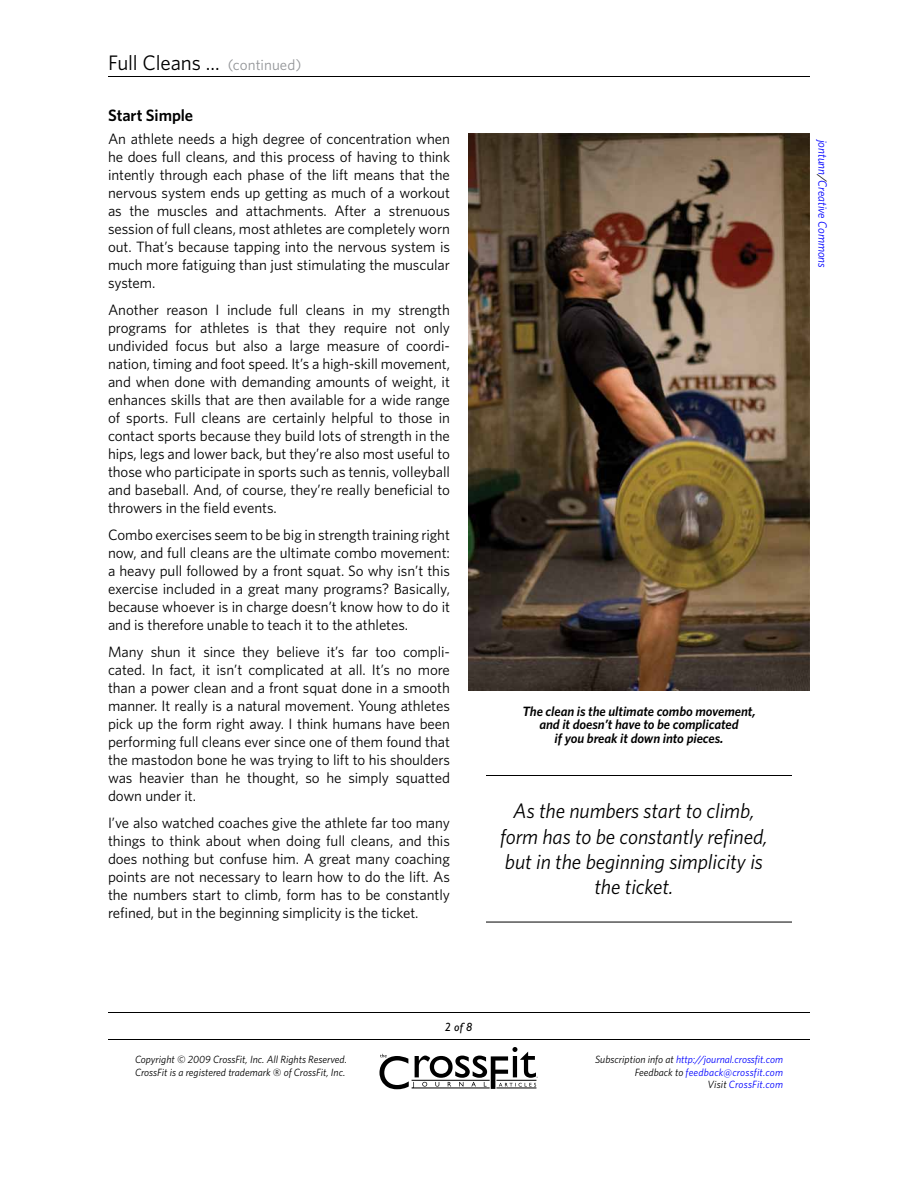
<style>
.page{position:relative;width:918px;height:1188px;background:#fff}
.page>*{position:absolute;margin:0;border:0;box-sizing:border-box;transform-origin:0 0}
.t1{font:italic 21px/25.2px "Whitney HTF";letter-spacing:-.005em;color:#000;text-align:center}
.t2{font:21px "Whitney HTF";letter-spacing:-.01em;color:#000}
.t3{font:600 16.5px "Whitney HTF";letter-spacing:-.005em;color:#000}
.t4{font:15px/18px "Whitney HTF";letter-spacing:-.005em;color:#000;text-align:justify}
.t5{font:italic 600 13.5px/13.5px "Whitney HTF";letter-spacing:-.005em;color:#000;text-align:center}
.t6{font:italic 12px "Whitney HTF";letter-spacing:-.005em;color:#00f}
.t7{font:italic 12px "Gill Sans";color:#000}
.t8{font:italic 10.5px/12.6px "Whitney HTF";color:#00f;text-align:right}
.t9{font:italic 10.5px/12.6px "Whitney HTF";color:#000}
.s1{font-size:15px;color:#939598}
.s2{color:#000}
</style>
<div class="page">
<svg style="left:379px;top:1047px;width:159px;height:42px"></svg>
<hr style="left:108px;top:1012px;width:702px;height:1px;background:#000">
<hr style="left:108px;top:1039px;width:702px;height:1px;background:#000">
<hr style="left:108px;top:76px;width:702px;height:1px;background:#000">
<hr style="left:486px;top:775px;width:306px;height:1px;background:#000">
<hr style="left:486px;top:922px;width:306px;height:1px;background:#000">
<img style="left:468px;top:134px;width:342px;height:556px">
<h1 class="t2" style="left:108px;top:50px;width:195px">Full Cleans ... <span class="s1">(continued)</span></h1>
<p class="t3" style="left:108px;top:105px;width:87px">Start Simple</p>
<p class="t4" style="left:108px;top:129px;width:344px">An athlete needs a high degree of concentration when he does full cleans, and this process of having to think intently through each phase of the lift means that the nervous system ends up getting as much of a workout as the muscles and attachments. After a strenuous session of full cleans, most athletes are completely worn out. That’s because tapping into the nervous system is much more fatiguing than just stimulating the muscular system.</p>
<p class="t4" style="left:108px;top:300px;width:344px">Another reason I include full cleans in my strength programs for athletes is that they require not only undivided focus but also a large measure of coordi&shy;nation, timing and foot speed. It’s a high-skill movement, and when done with demanding amounts of weight, it enhances skills that are then available for a wide range of sports. Full cleans are certainly helpful to those in contact sports because they build lots of strength in the hips, legs and lower back, but they’re also most useful to those who participate in sports such as tennis, volleyball and baseball. And, of course, they’re really beneficial to throwers in the field events.</p>
<p class="t4" style="left:108px;top:525px;width:344px">Combo exercises seem to be big in strength training right now, and full cleans are the ultimate combo movement: a heavy pull followed by a front squat. So why isn’t this exercise included in a great many programs? Basically, because whoever is in charge doesn’t know how to do it and is therefore unable to teach it to the athletes.</p>
<p class="t4" style="left:108px;top:642px;width:344px">Many shun it since they believe it’s far too compli&shy;cated. In fact, it isn’t complicated at all. It’s no more than a power clean and a front squat done in a smooth manner. It really is a natural movement. Young athletes pick up the form right away. I think humans have been performing full cleans ever since one of them found that the mastodon bone he was trying to lift to his shoulders was heavier than he thought, so he simply squatted down under it.</p>
<p class="t4" style="left:108px;top:813px;width:344px">I’ve also watched coaches give the athlete far too many things to think about when doing full cleans, and this does nothing but confuse him. A great many coaching points are not necessary to learn how to do the lift. As the numbers start to climb, form has to be constantly refined, but in the beginning simplicity is the ticket.</p>
<p class="t6" style="left:830px;top:140px;width:130px;rotate:90deg">jontunn<span class="s2">/</span>Creative Commons</p>
<p class="t5" style="left:522px;top:704px;width:235px">The clean is the ultimate combo movement, and it doesn’t have to be complicated<br>if you break it down into pieces.</p>
<h1 class="t1" style="left:500px;top:798px;width:269px">As the numbers start to climb, form has to be constantly refined, but in the beginning simplicity is the ticket.</h1>
<p class="t7" style="left:445px;top:1020px;width:29px">2 of 8</p>
<p class="t9" style="left:135px;top:1053px;width:214px">Copyright © 2009 CrossFit, Inc. All Rights Reserved.<br>CrossFit is a registered trademark ‰ of CrossFit, Inc.</p>
<p class="t8" style="left:595px;top:1053px;width:189px"><span class="s2">Subscription info at</span> http://journal.crossfit.com<br><span class="s2">Feedback to</span> feedback@crossfit.com<br><span class="s2">Visit</span> CrossFit.com</p>
</div>
